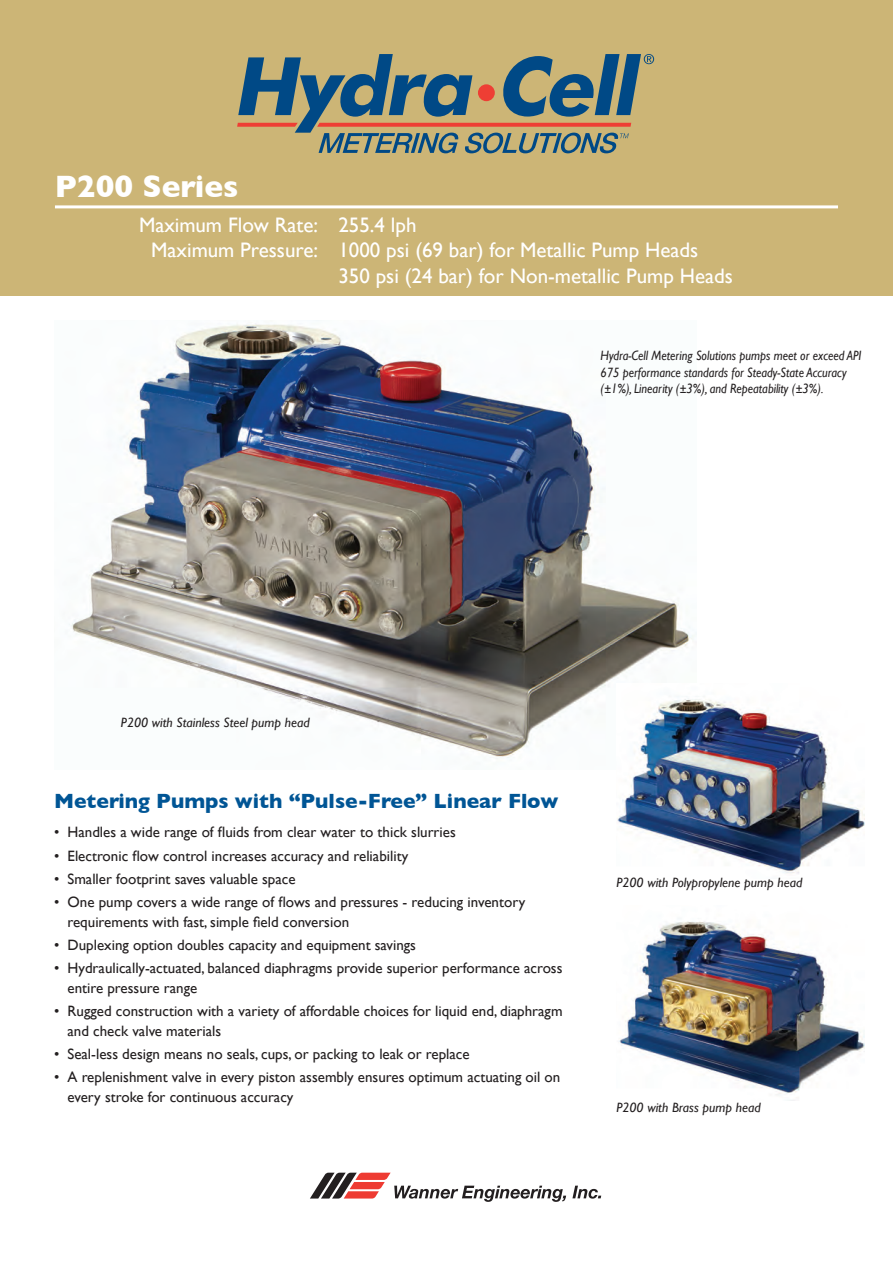
<style>
.page{position:relative;width:893px;height:1263px;background:#fff}
.page>*{position:absolute;margin:0;border:0;box-sizing:border-box;transform-origin:0 0}
.t1{font:700 31.5px "Gill Sans";color:#fff}
.t2{font:21px "Gill Sans";color:#fff}
.t3{font:700 21px "Gill Sans";color:#005595}
.t4{font:15px/19.5px "Gill Sans";color:#231f20}
.t5{font:italic 13.5px/16.5px "Gill Sans";color:#231f20;scale:.9 1}
.t6{font:italic 13.5px "Gill Sans";color:#231f20}
</style>
<div class="page">
<img style="left:69px;top:320px;width:624px;height:438px">
<img style="left:616px;top:684px;width:248px;height:190px">
<img style="left:619px;top:921px;width:245px;height:174px">
<div style="left:0;top:0;width:893px;height:296px;background:#ccb576"></div>
<svg style="left:237px;top:54px;width:417px;height:99px"></svg>
<svg style="left:310px;top:1173px;width:256px;height:29px"></svg>
<svg style="left:572px;top:1186px;width:29px;height:12px"></svg>
<hr style="left:55px;top:205px;width:783px;height:3px;background:#fff">
<p class="t1" style="left:55px;top:168px;width:185px">P200 Series</p>
<p class="t2" style="left:139px;top:212px;width:279px">Maximum Flow Rate: 255.4 lph</p>
<p class="t2" style="left:151px;top:238px;width:549px">Maximum Pressure: 1000 psi (69 bar) for Metallic Pump Heads</p>
<p class="t2" style="left:338px;top:263px;width:396px">350 psi (24 bar) for Non-metallic Pump Heads</p>
<p class="t5" style="left:600px;top:348px;width:291px">Hydra-Cell Metering Solutions pumps meet or exceed API<br>675 performance standards for Steady-State Accuracy (±1%), Linearity (±3%), and Repeatability (±3%).</p>
<p class="t6" style="left:121px;top:715px;width:190px">P200 with Stainless Steel pump head</p>
<p class="t3" style="left:54px;top:788px;width:506px">Metering Pumps with “Pulse-Free” Linear Flow</p>
<p class="t4" style="left:54px;top:822px;width:403px">• Handles a wide range of fluids from clear water to thick slurries</p>
<p class="t4" style="left:54px;top:846px;width:356px">• Electronic flow control increases accuracy and reliability</p>
<p class="t4" style="left:54px;top:869px;width:243px">• Smaller footprint saves valuable space</p>
<p class="t4" style="left:68px;top:892px;width:459px;text-indent:-14px">• One pump covers a wide range of flows and pressures - reducing inventory requirements with fast, simple field conversion</p>
<p class="t4" style="left:54px;top:935px;width:364px">• Duplexing option doubles capacity and equipment savings</p>
<p class="t4" style="left:68px;top:958px;width:496px;text-indent:-14px">• Hydraulically-actuated, balanced diaphragms provide superior performance across entire pressure range</p>
<p class="t4" style="left:68px;top:1001px;width:497px;text-indent:-14px">• Rugged construction with a variety of affordable choices for liquid end, diaphragm and check valve materials</p>
<p class="t4" style="left:54px;top:1044px;width:417px">• Seal-less design means no seals, cups, or packing to leak or replace</p>
<p class="t4" style="left:68px;top:1067px;width:494px;text-indent:-14px">• A replenishment valve in every piston assembly ensures optimum actuating oil on every stroke for continuous accuracy</p>
<p class="t6" style="left:616px;top:875px;width:187px">P200 with Polypropylene pump head</p>
<p class="t6" style="left:616px;top:1100px;width:146px">P200 with Brass pump head</p>
</div>
